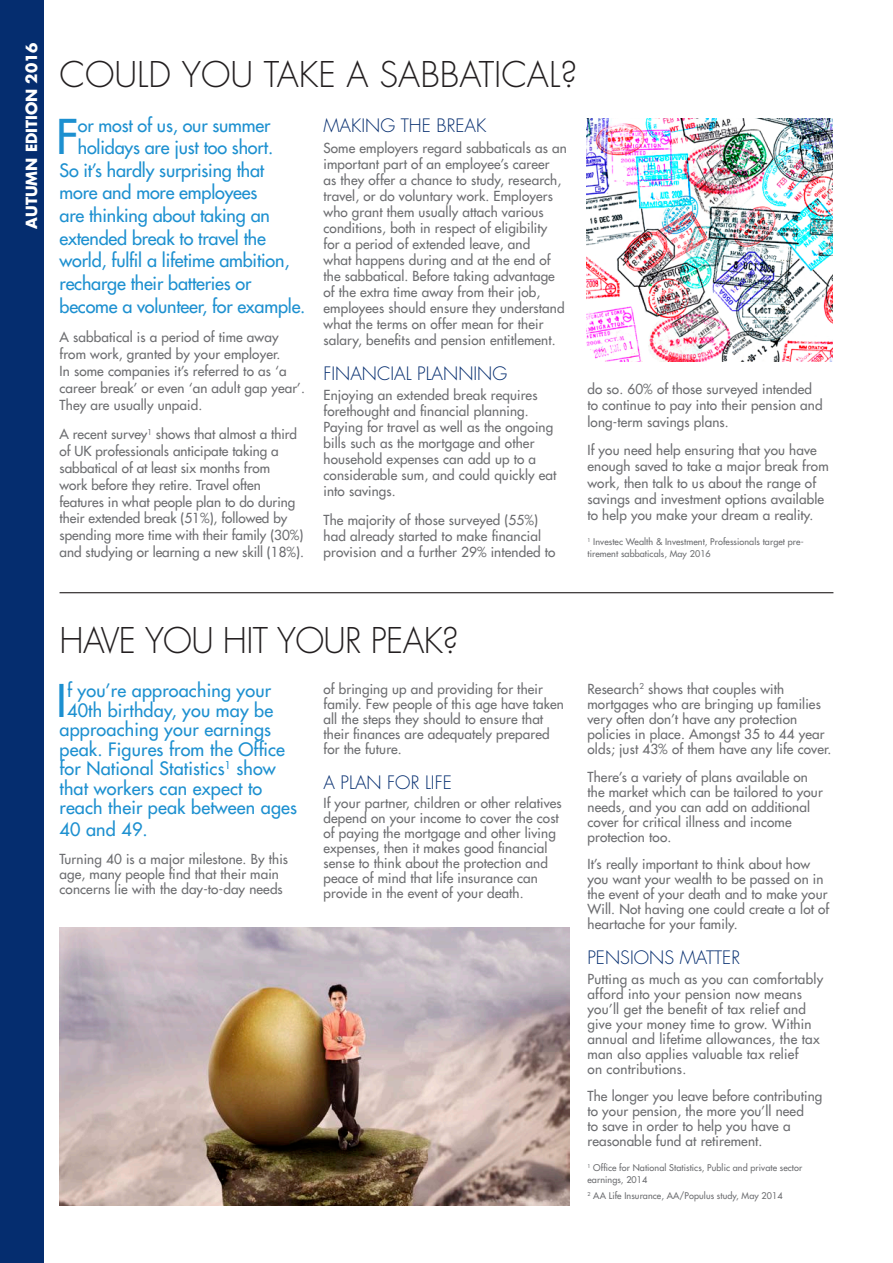
<style>
.page{position:relative;width:893px;height:1263px;background:#fff}
.page>*{position:absolute;margin:0;border:0;box-sizing:border-box;transform-origin:0 0}
.Intro_text{font:46.65px "Futura LT";color:#1d90d0}
.Intro_text-2{font:43.8px "Futura LT";color:#1d90d0}
.Heading_1{font:300 34.5px "Futura LT";color:#231f20}
.Heading_1-2{font:300 34.5px "Futura LT";letter-spacing:-.02em;color:#231f20}
.Intro_text-3{font:18px "Futura LT";letter-spacing:-.01em;color:#1d90d0}
.Intro_text-4{font:18px "Futura LT";letter-spacing:.01em;color:#1d90d0}
.heading_2{font:300 18px "Futura LT";color:#052d6f}
.t1{font:700 15px "Futura LT";color:#fff}
.body_text{font:13.5px/15px "Futura LT";letter-spacing:.01em;color:#6c6d70}
.Notes{font:9px/12px "Futura LT";letter-spacing:.01em;color:#6c6d70}
</style>
<div class="page">
<div style="left:0;top:0;width:44px;height:1263px;background:#052d6f"></div>
<hr style="left:60px;top:592px;width:773px;height:1px;background:#231f20">
<img style="left:60px;top:927px;width:509px;height:278px">
<img style="left:587px;top:118px;width:246px;height:243px">
<p class="t1" style="left:22px;top:229px;width:188px;rotate:-90deg">AUTUMN EDITION 2016</p>
<p class="Heading_1" style="left:60px;top:54px;width:519px">COULD YOU TAKE A SABBATICAL?</p>
<p class="Intro_text" style="left:56px;top:106px;width:24px">F</p>
<p class="Intro_text-3" style="left:78px;top:114px;width:194px">or most of us, our summer</p>
<p class="heading_2" style="left:323px;top:115px;width:164px">MAKING THE BREAK</p>
<p class="body_text" style="left:323px;top:140px;width:245px;line-height:16px">Some employers regard sabbaticals as an important part of an employee’s career<br>as they offer a chance to study, research, travel, or do voluntary work. Employers who grant them usually attach various conditions, both in respect of eligibility<br>for a period of extended leave, and<br>what happens during and at the end of the sabbatical. Before taking advantage of the extra time away from their job, employees should ensure they understand what the terms on offer mean for their salary, benefits and pension entitlement.</p>
<p class="heading_2" style="left:323px;top:362px;width:185px">FINANCIAL PLANNING</p>
<p class="body_text" style="left:323px;top:387px;width:234px;line-height:16px">Enjoying an extended break requires forethought and financial planning.<br>Paying for travel as well as the ongoing bills such as the mortgage and other household expenses can add up to a considerable sum, and could quickly eat into savings.</p>
<p class="body_text" style="left:323px;top:512px;width:233px;line-height:16px">The majority of those surveyed (55%) had already started to make financial provision and a further 29% intended to</p>
<p class="Intro_text-3" style="left:78px;top:136px;width:197px">holidays are just too short.</p>
<p class="Intro_text-3" style="left:60px;top:158px;width:206px">So it’s hardly surprising that</p>
<p class="Intro_text-3" style="left:60px;top:181px;width:199px">more and more employees</p>
<p class="Intro_text-3" style="left:60px;top:204px;width:212px">are thinking about taking an</p>
<p class="Intro_text-3" style="left:60px;top:226px;width:208px">extended break to travel the</p>
<p class="Intro_text-3" style="left:60px;top:249px;width:232px">world, fulfil a lifetime ambition,</p>
<p class="Intro_text-3" style="left:60px;top:272px;width:193px">recharge their batteries or</p>
<p class="Intro_text-3" style="left:60px;top:294px;width:247px">become a volunteer, for example.</p>
<p class="body_text" style="left:60px;top:329px;width:247px;line-height:16.8px">A sabbatical is a period of time away from work, granted by your employer.<br>In some companies it’s referred to as ‘a career break’ or even ‘an adult gap year’.<br>They are usually unpaid.</p>
<p class="body_text" style="left:60px;top:426px;width:246px;line-height:16.8px">A recent survey<sup>1</sup> shows that almost a third of UK professionals anticipate taking a sabbatical of at least six months from<br>work before they retire. Travel often features in what people plan to do during their extended break (51%), followed by spending more time with their family (30%) and studying or learning a new skill (18%).</p>
<p class="body_text" style="left:587px;top:381px;width:237px;line-height:16px">do so. 60% of those surveyed intended to continue to pay into their pension and long-term savings plans.</p>
<p class="body_text" style="left:587px;top:442px;width:243px;line-height:16px">If you need help ensuring that you have enough saved to take a major break from work, then talk to us about the range of savings and investment options available to help you make your dream a reality.</p>
<p class="Notes" style="left:587px;top:535px;width:218px"><sup>1</sup> Investec Wealth &amp; Investment, Professionals target pre&shy;tirement sabbaticals, May 2016</p>
<p class="Heading_1-2" style="left:60px;top:619px;width:401px">HAVE YOU HIT YOUR PEAK?</p>
<p class="Intro_text-2" style="left:57px;top:672px;width:12px">I</p>
<p class="Intro_text-4" style="left:67px;top:679px;width:205px">f you’re approaching your</p>
<p class="body_text" style="left:323px;top:681px;width:242px">of bringing up and providing for their family. Few people of this age have taken all the steps they should to ensure that their finances are adequately prepared for the future.</p>
<p class="heading_2" style="left:323px;top:771px;width:130px">A PLAN FOR LIFE</p>
<p class="body_text" style="left:323px;top:795px;width:240px">If your partner, children or other relatives depend on your income to cover the cost of paying the mortgage and other living expenses, then it makes good financial sense to think about the protection and peace of mind that life insurance can provide in the event of your death.</p>
<p class="Intro_text-4" style="left:67px;top:698px;width:208px">40th birthday, you may be</p>
<p class="Intro_text-4" style="left:60px;top:718px;width:213px">approaching your earnings</p>
<p class="Intro_text-4" style="left:60px;top:737px;width:227px">peak. Figures from the Office</p>
<p class="Intro_text-4" style="left:60px;top:757px;width:218px">for National Statistics<sup>1</sup> show</p>
<p class="Intro_text-4" style="left:60px;top:776px;width:204px">that workers can expect to</p>
<p class="Intro_text-4" style="left:60px;top:796px;width:239px">reach their peak between ages</p>
<p class="Intro_text-3" style="left:60px;top:818px;width:90px">40 and 49.</p>
<p class="body_text" style="left:60px;top:851px;width:230px">Turning 40 is a major milestone. By this age, many people find that their main concerns lie with the day-to-day needs</p>
<p class="body_text" style="left:587px;top:681px;width:246px">Research<sup>2</sup> shows that couples with mortgages who are bringing up families very often don’t have any protection policies in place. Amongst 35 to 44 year olds; just 43% of them have any life cover.</p>
<p class="body_text" style="left:587px;top:769px;width:237px">There’s a variety of plans available on the market which can be tailored to your needs, and you can add on additional cover for critical illness and income protection too.</p>
<p class="body_text" style="left:587px;top:857px;width:243px">It’s really important to think about how you want your wealth to be passed on in the event of your death and to make your Will. Not having one could create a lot of heartache for your family.</p>
<p class="heading_2" style="left:587px;top:947px;width:154px">PENSIONS MATTER</p>
<p class="body_text" style="left:587px;top:971px;width:237px">Putting as much as you can comfortably afford into your pension now means you’ll get the benefit of tax relief and give your money time to grow. Within annual and lifetime allowances, the tax man also applies valuable tax relief<br>on contributions.</p>
<p class="body_text" style="left:587px;top:1089px;width:236px">The longer you leave before contributing to your pension, the more you’ll need<br>to save in order to help you have a reasonable fund at retirement.</p>
<p class="Notes" style="left:587px;top:1162px;width:216px"><sup>1</sup> Office for National Statistics, Public and private sector earnings, 2014</p>
<p class="Notes" style="left:587px;top:1190px;width:197px"><sup>2</sup> AA Life Insurance, AA/Populus study, May 2014</p>
</div>
